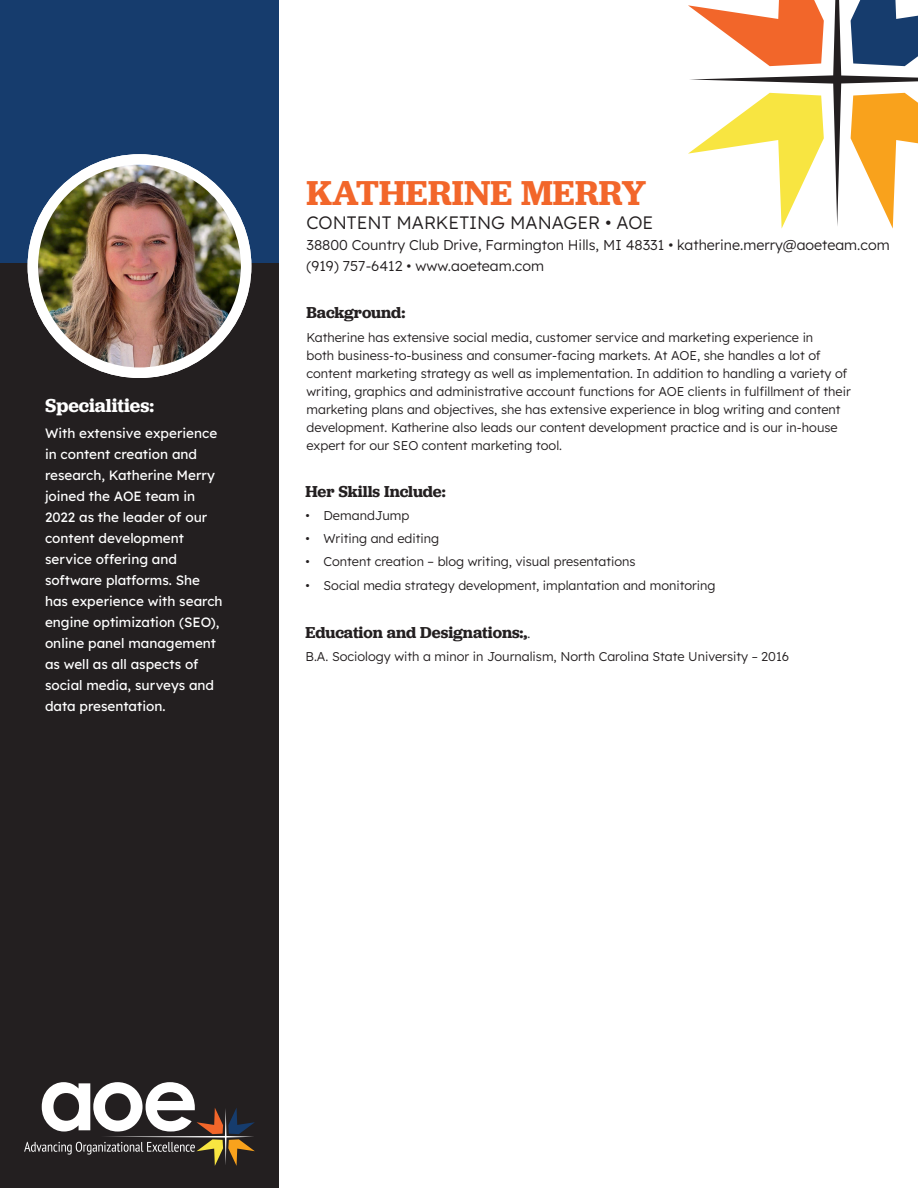
<style>
.page{position:relative;width:918px;height:1188px;background:#fff}
.page>*{position:absolute;margin:0;border:0;box-sizing:border-box;transform-origin:0 0}
.AOE_Name{font:600 36px "Jubilat";color:#f2662a}
.AOE_Sidebar_Header{font:600 19.5px "Jubilat";color:#fff}
.AOE_Job_Title{font:300 18px "Lexend";color:#231f20}
.AOE_Main_Body_Subhea{font:600 16.5px "Jubilat";letter-spacing:-.005em;color:#231f20}
.AOE_Contact_Info{font:300 14.25px "Lexend";color:#231f20}
.AOE_Sidebar_Body_Tex{font:13.5px/21px "Lexend";color:#fff}
.AOE_Body{font:300 12.75px/18px "Lexend";color:#231f20}
.AOE_Main_Body_Subhea-2{font:300 12.75px "Lexend";color:#231f20}
.s1{font-family:"Lexend";font-weight:300;font-size:12.75px}
.s2{font-size:12px}
</style>
<div class="page">
<svg style="left:689px;top:0;width:229px;height:227px"></svg>
<div style="left:0;top:263px;width:279px;height:925px;background:#231f20"></div>
<div style="left:0;top:0;width:279px;height:263px;background:#163c6d"></div>
<svg style="left:24px;top:1082px;width:231px;height:84px"></svg>
<img style="left:33px;top:159px;width:213px;height:214px;border-radius:107px">
<div style="left:28px;top:154px;width:223px;height:224px;border:10px solid #fff;border-radius:50%"></div>
<p class="AOE_Sidebar_Header" style="left:45px;top:393px;width:111px">Specialities:</p>
<p class="AOE_Sidebar_Body_Tex" style="left:45px;top:422px;width:179px">With extensive experience in content creation and research, Katherine Merry joined the AOE team in<br>2022 as the leader of our content development service offering and software platforms. She has experience with search engine optimization (SEO), online panel management as well as all aspects of social media, surveys and data presentation.</p>
<p class="AOE_Name" style="left:306px;top:169px;width:341px">KATHERINE MERRY</p>
<p class="AOE_Job_Title" style="left:306px;top:209px;width:348px">CONTENT MARKETING MANAGER • AOE</p>
<p class="AOE_Contact_Info" style="left:306px;top:234px;width:585px">38800 Country Club Drive, Farmington Hills, MI 48331 • katherine.merry@aoeteam.com</p>
<p class="AOE_Contact_Info" style="left:306px;top:255px;width:239px">(919) 757-6412 • www.aoeteam.com</p>
<p class="AOE_Main_Body_Subhea" style="left:306px;top:302px;width:100px">Background:</p>
<p class="AOE_Body" style="left:306px;top:328px;width:546px">Katherine has extensive social media, customer service and marketing experience in<br>both business-to-business and consumer-facing markets. At AOE, she handles a lot of content marketing strategy as well as implementation. In addition to handling a variety of writing, graphics and administrative account functions for AOE clients in fulfillment of their marketing plans and objectives, she has extensive experience in blog writing and content development. Katherine also leads our content development practice and is our in-house expert for our SEO content marketing tool.</p>
<p class="AOE_Main_Body_Subhea" style="left:306px;top:481px;width:142px">Her Skills Include:</p>
<p class="AOE_Body" style="left:306px;top:506px;width:105px">• DemandJump</p>
<p class="AOE_Body" style="left:306px;top:529px;width:135px">• Writing and editing</p>
<p class="AOE_Body" style="left:306px;top:552px;width:332px">• Content creation – blog writing, visual presentations</p>
<p class="AOE_Body" style="left:306px;top:575px;width:412px">• Social media strategy development, implantation and monitoring</p>
<p class="AOE_Main_Body_Subhea" style="left:306px;top:622px;width:226px">Education and Designations:,<span class="s1">.</span></p>
<p class="AOE_Main_Body_Subhea-2" style="left:306px;top:647px;width:485px">B.A. Sociology with a minor in Journalism, North Carolina State University <span class="s2">–</span> 2016</p>
</div>
